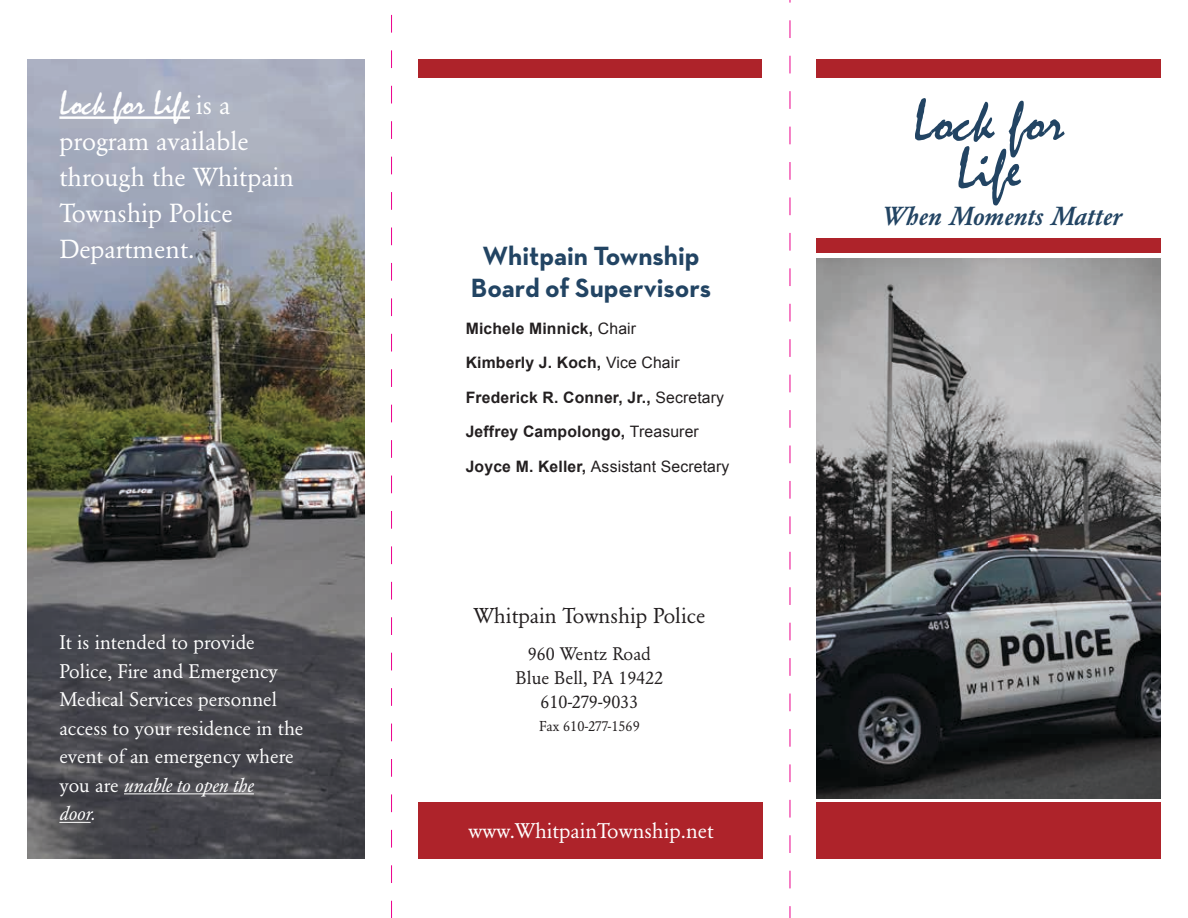
<style>
.page{position:relative;width:1188px;height:918px;background:#fff}
.page>*{position:absolute;margin:0;border:0;box-sizing:border-box;transform-origin:0 0}
.t1{font:60px/48px "Mistral";color:#224463;text-align:center}
.t2{font:33.9px "Mistral";color:#fff}
.t3{font:700 26.85px/32.2px "Neutra Text TF";color:#224463;text-align:center}
.t4{font:25.8px/36px "Garamond BE";color:#fff}
.t5{font:italic 500 25.8px "Garamond BE";color:#224463}
.t6{font:21.3px "Garamond BE";color:#231f20}
.t7{font:21px "Garamond BE";color:#fff}
.t8{font:19.5px/28.5px "Garamond BE";color:#fff}
.t9{font:18px/24px "Garamond BE";color:#231f20;text-align:center}
.t10{font:700 15.75px/34.5px "Arial";letter-spacing:.01em;color:#231f20}
.t11{font:14.25px "Garamond BE";color:#231f20}
.s1{font-family:"Garamond BE";font-size:25.8px}
.s2{font-style:italic}
.s3{font-weight:400}
</style>
<div class="page">
<img style="left:27px;top:59px;width:337px;height:799px">
<div style="left:418px;top:59px;width:344px;height:19px;background:#ae232a"></div>
<hr style="left:59px;top:116px;width:131px;height:3px;background:#fff">
<hr style="left:124px;top:793px;width:130px;height:1px;background:#fff">
<hr style="left:59px;top:822px;width:32px;height:1px;background:#fff">
<div style="left:418px;top:802px;width:345px;height:57px;background:#ae232a"></div>
<div style="left:817px;top:59px;width:344px;height:19px;background:#ae232a"></div>
<div style="left:817px;top:239px;width:344px;height:14px;background:#ae232a"></div>
<div style="left:817px;top:802px;width:344px;height:57px;background:#ae232a"></div>
<img style="left:817px;top:259px;width:344px;height:539px">
<svg style="left:391px;top:14px;width:1px;height:904px"></svg>
<svg style="left:790px;top:0;width:1px;height:918px"></svg>
<h2 class="t2" style="left:59px;top:84px;width:172px">Lock for Life <span class="s1">is a</span></h2>
<h3 class="t4" style="left:59px;top:123px;width:236px">program available through the Whitpain<br>Township Police<br>Department.</h3>
<p class="t8" style="left:59px;top:629px;width:246px">It is intended to provide<br>Police, Fire and Emergency<br>Medical Services personnel access to your residence in the event of an emergency where you are <span class="s2">unable to open the<br>door.</span></p>
<h3 class="t3" style="left:471px;top:239px;width:242px">Whitpain Township<br>Board of Supervisors</h3>
<p class="t10" style="left:466px;top:312px;width:265px">Michele Minnick, <span class="s3">Chair<br></span>Kimberly J. Koch, <span class="s3">Vice Chair<br></span>Frederick R. Conner, Jr., <span class="s3">Secretary<br></span>Jeffrey Campolongo, <span class="s3">Treasurer<br></span>Joyce M. Keller, <span class="s3">Assistant Secretary</span></p>
<p class="t6" style="left:474px;top:603px;width:233px">Whitpain Township Police</p>
<p class="t9" style="left:516px;top:642px;width:149px">960 Wentz Road<br>Blue Bell, PA 19422<br>610-279-9033</p>
<p class="t11" style="left:539px;top:718px;width:102px">Fax 610-277-1569</p>
<p class="t7" style="left:469px;top:819px;width:247px">www.WhitpainTownship.net</p>
<h1 class="t1" style="left:913px;top:99px;width:153px">Lock for<br>Life</h1>
<h3 class="t5" style="left:881px;top:201px;width:242px">When Moments Matter</h3>
</div>
